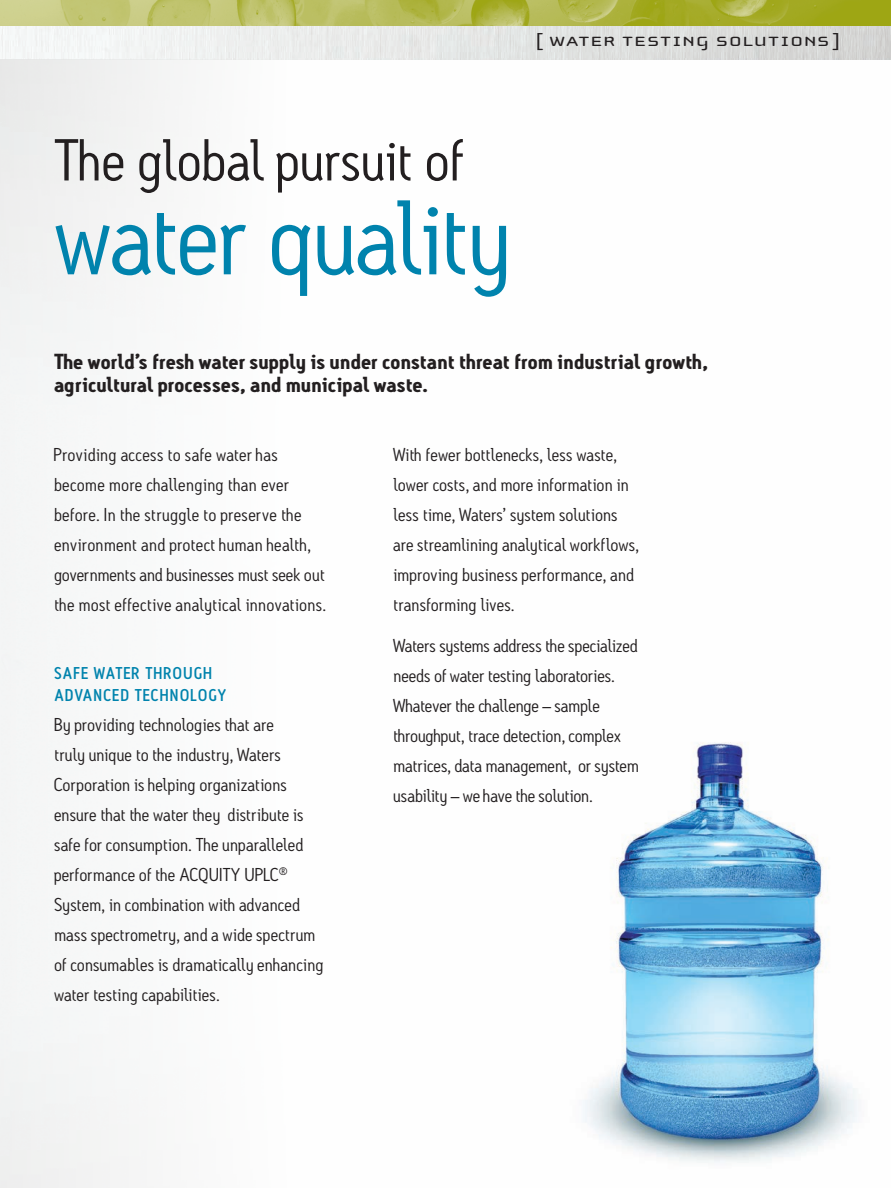
<style>
.page{position:relative;width:891px;height:1188px;background:#fff}
.page>*{position:absolute;margin:0;border:0;box-sizing:border-box;transform-origin:0 0}
.t1{font:102px "Antitled OT";letter-spacing:-.02em;color:#0083ad;scale:1.05 1}
.t2{font:57px "Antitled OT";letter-spacing:-.005em;color:#231f20;scale:1.05 1}
.t3{font:700 21px/22.5px "Antitled OT";letter-spacing:.01em;color:#231f20;scale:1.05 1}
.t4{font:19.5px "Cholla Unicase";letter-spacing:.05em;color:#231f20;scale:1.25 1}
.t5{font:18px/30px "Antitled OT";color:#231f20;scale:1.05 1}
.t6{font:500 16.5px/22.5px "Antitled OT";letter-spacing:.085em;color:#0083ad}
</style>
<div class="page">
<img style="left:0;top:0;width:891px;height:1188px">
<img style="left:0;top:25px;width:1px;height:34px">
<img style="left:541px;top:720px;width:350px;height:468px">
<p class="t4" style="left:536px;top:31px;width:245px">[ WATER TESTING SOLUTIONS ]</p>
<h2 class="t2" style="left:54px;top:126px;width:392px">The global pursuit of</h2>
<h1 class="t1" style="left:54px;top:177px;width:437px">water quality</h1>
<p class="t3" style="left:54px;top:350px;width:624px">The world’s fresh water supply is under constant threat from industrial growth, agricultural processes, and municipal waste.</p>
<p class="t5" style="left:54px;top:440px;width:261px">Providing access to safe water has become more challenging than ever before. In the struggle to preserve the environment and protect human health, governments and businesses must seek out the most effective analytical innovations.</p>
<p class="t6" style="left:54px;top:661px;width:174px">SAFE WATER THROUGH<br>ADVANCED TECHNOLOGY</p>
<p class="t5" style="left:54px;top:710px;width:258px">By providing technologies that are<br>truly unique to the industry, Waters Corporation is helping organizations ensure that the water they distribute is safe for consumption. The unparalleled performance of the ACQUITY UPLC<sup>® </sup>System, in combination with advanced mass spectrometry, and a wide spectrum of consumables is dramatically enhancing water testing capabilities.</p>
<p class="t5" style="left:393px;top:440px;width:236px">With fewer bottlenecks, less waste, lower costs, and more information in less time, Waters’ system solutions are streamlining analytical workflows, improving business performance, and transforming lives.</p>
<p class="t5" style="left:393px;top:631px;width:236px">Waters systems address the specialized needs of water testing laboratories.<br>Whatever the challenge – sample throughput, trace detection, complex matrices, data management, or system usability – we have the solution.</p>
</div>
